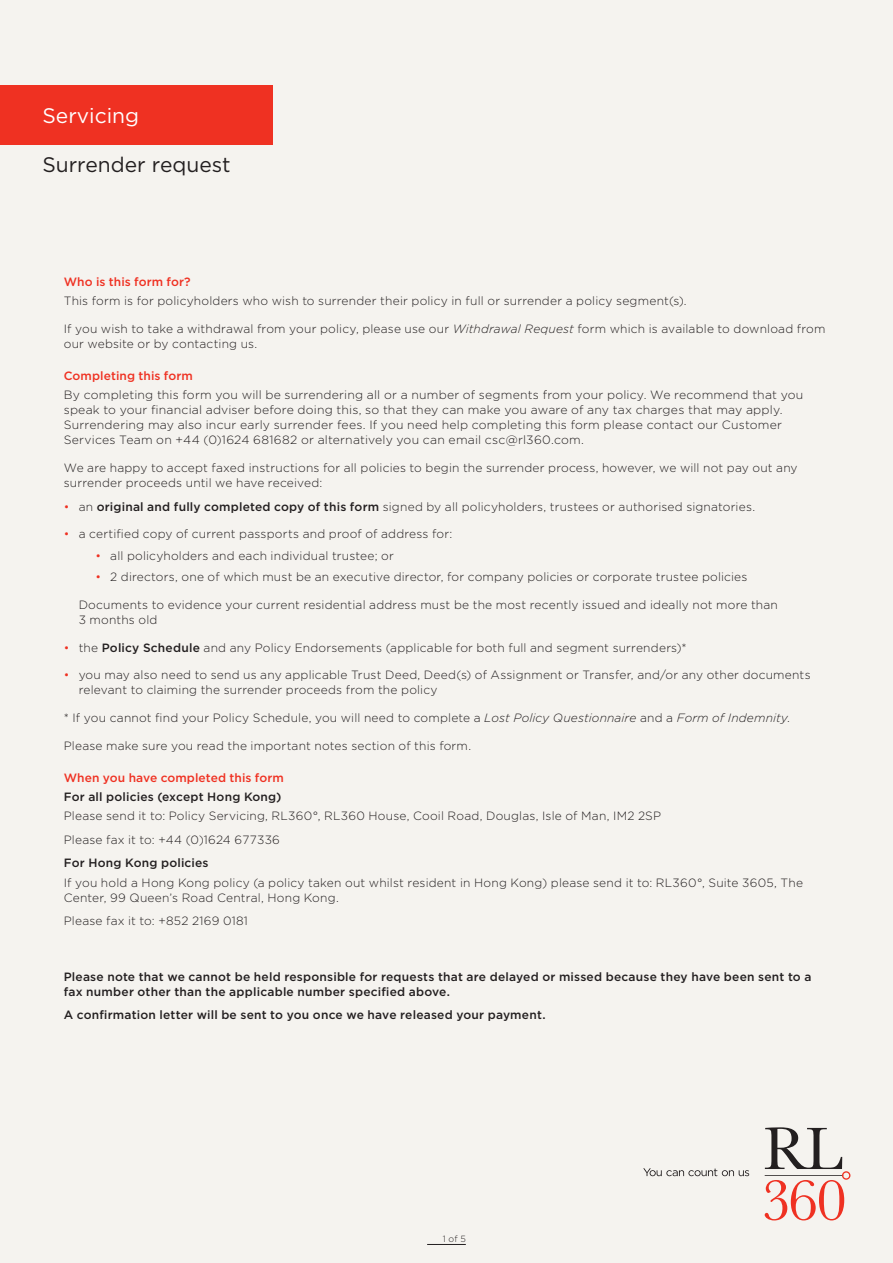
<style>
.page{position:relative;width:893px;height:1263px;background:#f5f3ef}
.page>*{position:absolute;margin:0;border:0;box-sizing:border-box;transform-origin:0 0}
.Item_Name{font:21px "Gotham";color:#231f20}
.Product_Name{font:21px "Gotham";color:#fff}
.Body_text{font:300 12px/15px "Gotham";letter-spacing:.015em;color:#231f20}
.Body_text-2{font:500 12px/15px "Gotham";letter-spacing:.02em;color:#231f20}
.Subheading_Red{font:500 12px "Gotham";letter-spacing:.005em;color:#ef3122}
.page_number{font:300 9px "Gotham";color:#231f20}
.s1{font-style:italic}
.s2{color:#ef3122}
.s3{font-weight:500}
</style>
<div class="page">
<hr style="left:427px;top:1244px;width:39px;height:1px;background:#231f20">
<div style="left:0;top:85px;width:272px;height:60px;background:#ef3122"></div>
<svg style="left:765px;top:1127px;width:85px;height:93px"></svg>
<svg style="left:643px;top:1168px;width:106px;height:8px"></svg>
<p class="Product_Name" style="left:43px;top:102px;width:98px">Servicing</p>
<p class="Item_Name" style="left:43px;top:151px;width:190px">Surrender request</p>
<p class="Subheading_Red" style="left:64px;top:274px;width:128px">Who is this form for?</p>
<p class="Body_text" style="left:64px;top:293px;width:624px">This form is for policyholders who wish to surrender their policy in full or surrender a policy segment(s).</p>
<p class="Body_text" style="left:64px;top:321px;width:763px">If you wish to take a withdrawal from your policy, please use our <span class="s1">Withdrawal Request</span> form which is available to download from our website or by contacting us.</p>
<p class="Subheading_Red" style="left:64px;top:368px;width:130px">Completing this form</p>
<p class="Body_text" style="left:64px;top:387px;width:741px">By completing this form you will be surrendering all or a number of segments from your policy. We recommend that you speak to your financial adviser before doing this, so that they can make you aware of any tax charges that may apply.<br>Surrendering may also incur early surrender fees. If you need help completing this form please contact our Customer Services Team on +44 (0)1624 681682 or alternatively you can email csc@rl360.com.</p>
<p class="Body_text" style="left:64px;top:460px;width:735px">We are happy to accept faxed instructions for all policies to begin the surrender process, however, we will not pay out any surrender proceeds until we have received:</p>
<p class="Body_text" style="left:64px;top:498px;width:693px"><span class="s2">•</span> an <span class="s3">original and fully completed copy of this form</span> signed by all policyholders, trustees or authorised signatories.</p>
<p class="Body_text" style="left:64px;top:526px;width:390px"><span class="s2">•</span> a certified copy of current passports and proof of address for:</p>
<p class="Body_text" style="left:95px;top:548px;width:300px"><span class="s2">•</span> all policyholders and each individual trustee; or</p>
<p class="Body_text" style="left:95px;top:569px;width:654px"><span class="s2">•</span> 2 directors, one of which must be an executive director, for company policies or corporate trustee policies</p>
<p class="Body_text" style="left:79px;top:597px;width:701px">Documents to evidence your current residential address must be the most recently issued and ideally not more than<br>3 months old</p>
<p class="Body_text" style="left:64px;top:639px;width:624px"><span class="s2">•</span> the <span class="s3">Policy Schedule</span> and any Policy Endorsements (applicable for both full and segment surrenders)*</p>
<p class="Body_text" style="left:79px;top:667px;width:733px;text-indent:-15px"><span class="s2">•</span> you may also need to send us any applicable Trust Deed, Deed(s) of Assignment or Transfer, and/or any other documents relevant to claiming the surrender proceeds from the policy</p>
<p class="Body_text" style="left:64px;top:710px;width:728px">* If you cannot find your Policy Schedule, you will need to complete a <span class="s1">Lost Policy Questionnaire</span> and a <span class="s1">Form of Indemnity</span>.</p>
<p class="Body_text" style="left:64px;top:738px;width:409px">Please make sure you read the important notes section of this form.</p>
<p class="Subheading_Red" style="left:64px;top:770px;width:221px">When you have completed this form</p>
<p class="Body_text-2" style="left:64px;top:789px;width:219px">For all policies (except Hong Kong)</p>
<p class="Body_text" style="left:64px;top:808px;width:599px">Please send it to: Policy Servicing, RL360°, RL360 House, Cooil Road, Douglas, Isle of Man, IM2 2SP</p>
<p class="Body_text" style="left:64px;top:832px;width:218px">Please fax it to: +44 (0)1624 677336</p>
<p class="Body_text-2" style="left:64px;top:855px;width:146px">For Hong Kong policies</p>
<p class="Body_text" style="left:64px;top:875px;width:741px">If you hold a Hong Kong policy (a policy taken out whilst resident in Hong Kong) please send it to: RL360°, Suite 3605, The<br>Center, 99 Queen’s Road Central, Hong Kong.</p>
<p class="Body_text" style="left:64px;top:913px;width:186px">Please fax it to: +852 2169 0181</p>
<p class="Body_text-2" style="left:64px;top:969px;width:749px">Please note that we cannot be held responsible for requests that are delayed or missed because they have been sent to a fax number other than the applicable number specified above.</p>
<p class="Body_text-2" style="left:64px;top:1007px;width:483px">A confirmation letter will be sent to you once we have released your payment.</p>
<p class="page_number" style="left:443px;top:1233px;width:25px">1 of 5</p>
</div>
